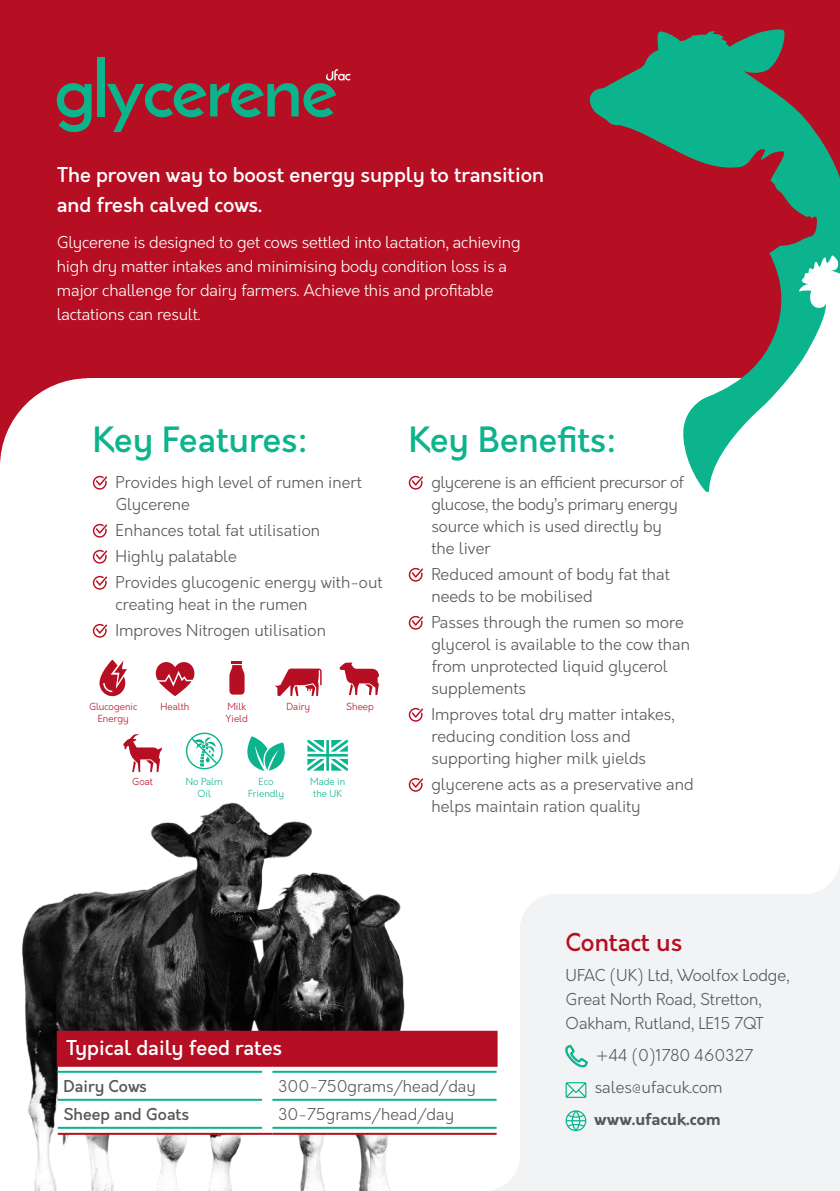
<style>
.page{position:relative;width:840px;height:1191px;background:#fff}
.page>*{position:absolute;margin:0;border:0;box-sizing:border-box;transform-origin:0 0}
.t1{font:500 34px "Orkney";color:#0cb48d}
.t2{font:500 24px "Orkney";color:#b60e22}
.t3{font:500 20px/30px "Orkney";color:#fff}
.t4{font:300 16px/22px "Orkney";color:#57585a}
.t5{font:300 16px/24px "Orkney";letter-spacing:-.01em;color:#fff}
.t6{font:300 16px/22px "Orkney";letter-spacing:-.02em;color:#57585a}
.t7{font:500 16px "Orkney";color:#57585a}
.t8{font:700 16px "Orkney";color:#57585a}
.t9{font:300 9.6px "Orkney";color:#b60e22}
.t10{font:300 9.6px "Orkney";color:#0cb48d}
</style>
<div class="page">
<img style="left:22px;top:791px;width:412px;height:400px">
<div style="left:0;top:0;width:839px;height:467px;background:#b60e22"></div>
<div style="left:0;top:378px;width:177px;height:177px;background:#fff;border-radius:50%"></div>
<div style="left:88px;top:378px;width:751px;height:121px;background:#fff"></div>
<svg style="left:93px;top:476px;width:14px;height:13px"></svg>
<svg style="left:93px;top:524px;width:14px;height:13px"></svg>
<svg style="left:93px;top:550px;width:14px;height:13px"></svg>
<svg style="left:93px;top:576px;width:14px;height:13px"></svg>
<svg style="left:93px;top:624px;width:14px;height:13px"></svg>
<svg style="left:408px;top:476px;width:15px;height:13px"></svg>
<svg style="left:408px;top:568px;width:15px;height:13px"></svg>
<svg style="left:408px;top:616px;width:15px;height:13px"></svg>
<svg style="left:408px;top:708px;width:15px;height:13px"></svg>
<svg style="left:408px;top:778px;width:15px;height:13px"></svg>
<div style="left:58px;top:1031px;width:438px;height:34px;background:#b60e22"></div>
<hr style="left:57px;top:1030px;width:205px;height:2px;background:#b60e22">
<hr style="left:57px;top:1032px;width:2px;height:32px;background:#b60e22">
<hr style="left:272px;top:1030px;width:225px;height:2px;background:#b60e22">
<hr style="left:57px;top:1064px;width:205px;height:2px;background:#b60e22">
<svg style="left:58px;top:1065px;width:426px;height:69px"></svg>
<hr style="left:272px;top:1132px;width:224px;height:2px;background:#b60e22">
<hr style="left:58px;top:1070px;width:204px;height:2px;background:#0cb48d">
<hr style="left:272px;top:1070px;width:224px;height:2px;background:#0cb48d">
<hr style="left:58px;top:1098px;width:204px;height:2px;background:#0cb48d">
<hr style="left:272px;top:1098px;width:224px;height:2px;background:#0cb48d">
<hr style="left:58px;top:1126px;width:204px;height:2px;background:#0cb48d">
<hr style="left:272px;top:1126px;width:224px;height:2px;background:#0cb48d">
<svg style="left:57px;top:83px;width:34px;height:49px"></svg>
<div style="left:97px;top:57px;width:7px;height:59px;background:#0cb48d"></div>
<svg style="left:107px;top:69px;width:243px;height:63px"></svg>
<svg style="left:589px;top:29px;width:250px;height:464px"></svg>
<svg style="left:484px;top:870px;width:355px;height:321px;fill:#f2f3f4"></svg>
<svg style="left:565px;top:1045px;width:22px;height:22px"></svg>
<svg style="left:565px;top:1082px;width:21px;height:16px"></svg>
<svg style="left:564px;top:1110px;width:22px;height:21px"></svg>
<svg style="left:156px;top:662px;width:38px;height:34px"></svg>
<svg style="left:307px;top:740px;width:40px;height:30px"></svg>
<svg style="left:339px;top:662px;width:39px;height:33px"></svg>
<svg style="left:247px;top:736px;width:38px;height:35px"></svg>
<svg style="left:229px;top:661px;width:15px;height:33px"></svg>
<svg style="left:99px;top:660px;width:28px;height:36px"></svg>
<svg style="left:185px;top:732px;width:38px;height:38px"></svg>
<svg style="left:123px;top:734px;width:39px;height:38px"></svg>
<svg style="left:275px;top:668px;width:46px;height:28px"></svg>
<p class="t3" style="left:57px;top:161px;width:488px">The proven way to boost energy supply to transition and fresh calved cows.</p>
<p class="t5" style="left:57px;top:230px;width:465px">Glycerene is designed to get cows settled into lactation, achieving high dry matter intakes and minimising body condition loss is a major challenge for dairy farmers. Achieve this and profitable lactations can result.</p>
<p class="t1" style="left:93px;top:417px;width:217px">Key Features:</p>
<p class="t4" style="left:115px;top:471px;width:248px">Provides high level of rumen inert<br>Glycerene</p>
<p class="t4" style="left:115px;top:519px;width:206px">Enhances total fat utilisation</p>
<p class="t4" style="left:115px;top:545px;width:123px">Highly palatable</p>
<p class="t4" style="left:115px;top:571px;width:268px">Provides glucogenic energy with-out creating heat in the rumen</p>
<p class="t4" style="left:115px;top:619px;width:212px">Improves Nitrogen utilisation</p>
<p class="t9" style="left:89px;top:700px;width:50px">Glucogenic</p>
<p class="t9" style="left:98px;top:712px;width:32px">Energy</p>
<p class="t9" style="left:160px;top:700px;width:30px">Health</p>
<p class="t9" style="left:227px;top:700px;width:20px">Milk</p>
<p class="t9" style="left:225px;top:712px;width:24px">Yield</p>
<p class="t9" style="left:286px;top:700px;width:25px">Dairy</p>
<p class="t9" style="left:346px;top:700px;width:29px">Sheep</p>
<p class="t9" style="left:132px;top:775px;width:22px">Goat</p>
<p class="t10" style="left:186px;top:775px;width:38px">No Palm</p>
<p class="t10" style="left:197px;top:787px;width:15px">Oil</p>
<p class="t10" style="left:258px;top:775px;width:16px">Eco</p>
<p class="t10" style="left:248px;top:787px;width:37px">Friendly</p>
<p class="t10" style="left:310px;top:775px;width:37px">Made in</p>
<p class="t10" style="left:313px;top:787px;width:30px">the UK</p>
<p class="t1" style="left:408px;top:417px;width:209px">Key Benefits:</p>
<p class="t6" style="left:431px;top:471px;width:254px">glycerene is an efficient precursor of glucose, the body’s primary energy source which is used directly by the liver</p>
<p class="t4" style="left:431px;top:563px;width:240px">Reduced amount of body fat that needs to be mobilised</p>
<p class="t4" style="left:431px;top:611px;width:260px">Passes through the rumen so more glycerol is available to the cow than from unprotected liquid glycerol supplements</p>
<p class="t4" style="left:431px;top:703px;width:245px">Improves total dry matter intakes, reducing condition loss and supporting higher milk yields</p>
<p class="t4" style="left:431px;top:773px;width:264px">glycerene acts as a preservative and helps maintain ration quality</p>
<p class="t2" style="left:565px;top:926px;width:118px">Contact us</p>
<p class="t3" style="left:66px;top:1033px;width:218px">Typical daily feed rates</p>
<p class="t7" style="left:63px;top:1075px;width:85px">Dairy Cows</p>
<p class="t4" style="left:278px;top:1075px;width:199px">300-750grams/head/day</p>
<p class="t7" style="left:63px;top:1103px;width:127px">Sheep and Goats</p>
<p class="t4" style="left:278px;top:1103px;width:177px">30-75grams/head/day</p>
<p class="t4" style="left:565px;top:964px;width:225px;line-height:24px">UFAC (UK) Ltd, Woolfox Lodge,<br>Great North Road, Stretton,</p>
<p class="t4" style="left:565px;top:1013px;width:199px">Oakham, Rutland, LE15 7QT</p>
<p class="t4" style="left:595px;top:1045px;width:159px">+44 (0)1780 460327</p>
<p class="t4" style="left:594px;top:1077px;width:129px">sales@ufacuk.com</p>
<p class="t8" style="left:594px;top:1108px;width:128px">www.ufacuk.com</p>
</div>
